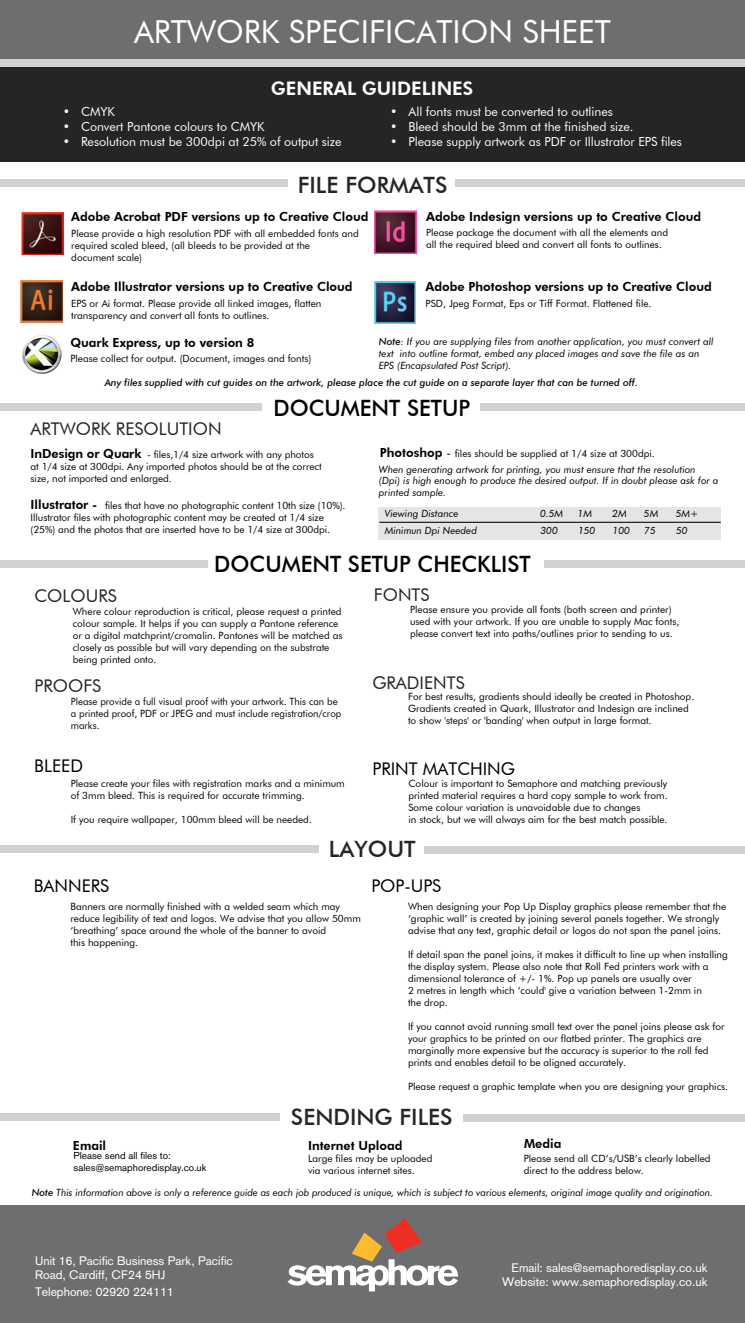
<style>
.page{position:relative;width:745px;height:1323px;background:#fff}
.page>*{position:absolute;margin:0;border:0;box-sizing:border-box;transform-origin:0 0}
.t1{font:31.75px "Futura BT";color:#fff}
.t2{font:500 22.5px "Futura BT";color:#000}
.t3{font:500 22.5px "Futura BT";color:#272425}
.t4{font:800 18.75px "Futura BT";letter-spacing:-.005em;color:#fff}
.t5{font:17.5px "Futura BT";color:#272425}
.t6{font:17.5px "Futura BT";color:#000}
.t7{font:800 12.5px "Futura BT";color:#000}
.t8{font:12.5px "Futura BT";letter-spacing:-.005em;color:#fff}
.t9{font:12.12px/14.1px "Akzidenz Grotesk";color:#fff}
.t10{font:10px/12px "Futura BT";color:#000}
.t11{font:italic 10px/12px "Futura BT";color:#000}
.t12{font:italic 500 10px "Futura BT";color:#000}
.t13{font:10px/12px "Akzidenz Grotesk BE";color:#000}
.s1{font-weight:500}
.s2{font-weight:800;font-size:12.5px}
.s3{font-size:12.5px}
</style>
<div class="page">
<div style="left:378px;top:507px;width:342px;height:32px;background:#e5e5e6"></div>
<div style="left:0;top:0;width:744px;height:59px;background:#6d6e70"></div>
<div style="left:0;top:1205px;width:744px;height:117px;background:#6d6e70"></div>
<div style="left:0;top:403px;width:261px;height:8px;background:#cfd1d2"></div>
<div style="left:480px;top:403px;width:264px;height:8px;background:#cfd1d2"></div>
<div style="left:0;top:179px;width:287px;height:8px;background:#cfd1d2"></div>
<div style="left:455px;top:179px;width:289px;height:8px;background:#cfd1d2"></div>
<div style="left:0;top:59px;width:744px;height:8px;background:#cfd1d2"></div>
<div style="left:0;top:1113px;width:279px;height:7px;background:#cfd1d2"></div>
<div style="left:463px;top:1113px;width:281px;height:8px;background:#cfd1d2"></div>
<div style="left:0;top:845px;width:318px;height:8px;background:#cfd1d2"></div>
<div style="left:424px;top:846px;width:320px;height:7px;background:#cfd1d2"></div>
<hr style="left:379px;top:521px;width:341px;height:2px;background:#272425">
<div style="left:0;top:559px;width:207px;height:8px;background:#cfd1d2"></div>
<div style="left:544px;top:559px;width:200px;height:8px;background:#cfd1d2"></div>
<svg style="left:287px;top:1218px;width:170px;height:73px"></svg>
<img style="left:22px;top:335px;width:40px;height:39px">
<div style="left:0;top:67px;width:744px;height:94px;background:#272425"></div>
<img style="left:21px;top:213px;width:42px;height:42px">
<img style="left:21px;top:280px;width:42px;height:42px">
<img style="left:374px;top:210px;width:42px;height:43px">
<img style="left:374px;top:281px;width:41px;height:42px">
<h1 class="t1" style="left:134px;top:12px;width:478px">ARTWORK SPECIFICATION SHEET</h1>
<h3 class="t4" style="left:271px;top:76px;width:204px">GENERAL GUIDELINES</h3>
<p class="t8" style="left:63px;top:104px;width:54px">• CMYK</p>
<p class="t8" style="left:63px;top:119px;width:203px">• Convert Pantone colours to CMYK</p>
<p class="t8" style="left:63px;top:134px;width:280px">• Resolution must be 300dpi at 25% of output size</p>
<p class="t8" style="left:390px;top:104px;width:224px">• All fonts must be converted to outlines</p>
<p class="t8" style="left:390px;top:119px;width:244px">• Bleed should be 3mm at the finished size.</p>
<p class="t8" style="left:390px;top:134px;width:293px">• Please supply artwork as PDF or Illustrator EPS files</p>
<h2 class="t3" style="left:297px;top:171px;width:151px">FILE FORMATS</h2>
<p class="t7" style="left:71px;top:209px;width:298px">Adobe Acrobat PDF versions up to Creative Cloud</p>
<p class="t10" style="left:71px;top:227px;width:289px">Please provide a high resolution PDF with all embedded fonts and required scaled bleed, (all bleeds to be provided at the<br>document scale)</p>
<p class="t7" style="left:71px;top:279px;width:283px">Adobe Illustrator versions up to Creative Cloud</p>
<p class="t10" style="left:71px;top:297px;width:251px">EPS or Ai format. Please provide all linked images, flatten transparency and convert all fonts to outlines.</p>
<p class="t7" style="left:426px;top:208px;width:276px">Adobe Indesign versions up to Creative Cloud</p>
<p class="t10" style="left:426px;top:227px;width:243px">Please package the document with all the elements and all the required bleed and convert all fonts to outlines.</p>
<p class="t7" style="left:425px;top:279px;width:287px">Adobe Photoshop versions up to Creative Cloud</p>
<p class="t10" style="left:425px;top:297px;width:227px">PSD, Jpeg Format, Eps or Tiff Format. Flattened file.</p>
<p class="t7" style="left:70px;top:334px;width:185px">Quark Express, up to version 8</p>
<p class="t10" style="left:70px;top:352px;width:242px">Please collect for output. (Document, images and fonts)</p>
<p class="t12" style="left:105px;top:376px;width:534px">Any files supplied with cut guides on the artwork, please place the cut guide on a separate layer that can be turned off.</p>
<p class="t11" style="left:378px;top:335px;width:336px"><span class="s1">Note</span>: If you are supplying files from another application, you must convert all text into outline format, embed any placed images and save the file as an<br>EPS (Encapsulated Post Script).</p>
<h3 class="t5" style="left:31px;top:418px;width:192px">ARTWORK RESOLUTION</h3>
<h2 class="t2" style="left:273px;top:394px;width:198px">DOCUMENT SETUP</h2>
<p class="t10" style="left:31px;top:448px;width:292px"><span class="s2">InDesign or Quark</span> - files,1/4 size artwork with any photos at 1/4 size at 300dpi. Any imported photos should be at the correct size, not imported and enlarged.</p>
<p class="t10" style="left:31px;top:499px;width:316px"><span class="s2">Illustrator -</span> files that have no photographic content 10th size (10%).<br>Illustrator files with photographic content may be created at 1/4 size (25%) and the photos that are inserted have to be 1/4 size at 300dpi.</p>
<p class="t10" style="left:380px;top:447px;width:276px"><span class="s2">Photoshop</span> <span class="s3">-</span> files should be supplied at 1/4 size at 300dpi.</p>
<p class="t11" style="left:379px;top:464px;width:341px;line-height:11.2px">When generating artwork for printing, you must ensure that the resolution (Dpi) is high enough to produce the desired output. If in doubt please ask for a printed sample.</p>
<p class="t11" style="left:384px;top:507px;width:75px">Viewing Distance</p>
<p class="t11" style="left:539px;top:507px;width:25px">0.5M</p>
<p class="t11" style="left:577px;top:507px;width:16px">1M</p>
<p class="t11" style="left:611px;top:507px;width:16px">2M</p>
<p class="t11" style="left:643px;top:507px;width:16px">5M</p>
<p class="t11" style="left:675px;top:507px;width:24px">5M+</p>
<p class="t11" style="left:384px;top:524px;width:94px">Minimun Dpi Needed</p>
<p class="t11" style="left:540px;top:524px;width:19px">300</p>
<p class="t11" style="left:577px;top:524px;width:19px">150</p>
<p class="t11" style="left:612px;top:524px;width:19px">100</p>
<p class="t11" style="left:644px;top:524px;width:13px">75</p>
<p class="t11" style="left:675px;top:524px;width:13px">50</p>
<h3 class="t5" style="left:35px;top:585px;width:84px">COLOURS</h3>
<h2 class="t2" style="left:214px;top:550px;width:318px">DOCUMENT SETUP CHECKLIST</h2>
<h3 class="t5" style="left:374px;top:584px;width:57px">FONTS</h3>
<p class="t10" style="left:73px;top:605px;width:271px">Where colour reproduction is critical, please request a printed colour sample. It helps if you can supply a Pantone reference or a digital matchprint/cromalin. Pantones will be matched as closely as possible but will vary depending on the substrate being printed onto.</p>
<p class="t10" style="left:410px;top:603px;width:270px">Please ensure you provide all fonts (both screen and printer) used with your artwork. If you are unable to supply Mac fonts, please convert text into paths/outlines prior to sending to us.</p>
<h3 class="t5" style="left:35px;top:675px;width:68px">PROOFS</h3>
<p class="t10" style="left:71px;top:695px;width:272px">Please provide a full visual proof with your artwork. This can be a printed proof, PDF or JPEG and must include registration/crop marks.</p>
<h3 class="t5" style="left:372px;top:672px;width:94px">GRADIENTS</h3>
<p class="t10" style="left:408px;top:690px;width:287px">For best results, gradients should ideally be created in Photoshop.<br>Gradients created in Quark, Illustrator and Indesign are inclined to show 'steps' or 'banding' when output in large format.</p>
<h3 class="t6" style="left:34px;top:755px;width:50px">BLEED</h3>
<h3 class="t6" style="left:372px;top:758px;width:144px">PRINT MATCHING</h3>
<p class="t10" style="left:71px;top:777px;width:275px">Please create your files with registration marks and a minimum of 3mm bleed. This is required for accurate trimming.</p>
<p class="t10" style="left:71px;top:813px;width:242px">If you require wallpaper, 100mm bleed will be needed.</p>
<p class="t10" style="left:408px;top:777px;width:260px">Colour is important to Semaphore and matching previously printed material requires a hard copy sample to work from.<br>Some colour variation is unavoidable due to changes<br>in stock, but we will always aim for the best match possible.</p>
<h3 class="t6" style="left:34px;top:875px;width:77px">BANNERS</h3>
<h2 class="t3" style="left:329px;top:835px;width:88px">LAYOUT</h2>
<h3 class="t6" style="left:371px;top:874px;width:71px">POP-UPS</h3>
<p class="t10" style="left:70px;top:900px;width:292px">Banners are normally finished with a welded seam which may reduce legibility of text and logos. We advise that you allow 50mm ‘breathing’ space around the whole of the banner to avoid<br>this happening.</p>
<p class="t10" style="left:408px;top:900px;width:319px">When designing your Pop Up Display graphics please remember that the ‘graphic wall’ is created by joining several panels together. We strongly advise that any text, graphic detail or logos do not span the panel joins.</p>
<p class="t10" style="left:408px;top:948px;width:321px">If detail span the panel joins, it makes it difficult to line up when installing the display system. Please also note that Roll Fed printers work with a dimensional tolerance of +/- 1%. Pop up panels are usually over<br>2 metres in length which ‘could' give a variation between 1-2mm in<br>the drop.</p>
<p class="t10" style="left:408px;top:1020px;width:318px">If you cannot avoid running small text over the panel joins please ask for your graphics to be printed on our flatbed printer. The graphics are marginally more expensive but the accuracy is superior to the roll fed prints and enables detail to be aligned accurately.</p>
<p class="t10" style="left:408px;top:1080px;width:321px">Please request a graphic template when you are designing your graphics.</p>
<p class="t7" style="left:73px;top:1137px;width:35px">Email</p>
<p class="t13" style="left:74px;top:1149px;width:134px">Please send all files to: sales@semaphoredisplay.co.uk</p>
<h2 class="t3" style="left:291px;top:1103px;width:163px">SENDING FILES</h2>
<p class="t7" style="left:308px;top:1137px;width:96px">Internet Upload</p>
<p class="t10" style="left:308px;top:1152px;width:126px">Large files may be uploaded via various internet sites.</p>
<p class="t7" style="left:524px;top:1135px;width:39px">Media</p>
<p class="t10" style="left:523px;top:1152px;width:188px">Please send all CD’s/USB’s clearly labelled direct to the address below.</p>
<p class="t11" style="left:32px;top:1186px;width:682px"><span class="s1">Note</span> This information above is only a reference guide as each job produced is unique, which is subject to various elements, original image quality and origination.</p>
<p class="t9" style="left:35px;top:1253px;width:199px">Unit 16, Pacific Business Park, Pacific<br>Road, Cardiff, CF24 5HJ</p>
<p class="t9" style="left:35px;top:1284px;width:140px">Telephone: 02920 224111</p>
<p class="t9" style="left:502px;top:1260px;width:207px;text-align:right">Email: sales@semaphoredisplay.co.uk<br>Website: www.semaphoredisplay.co.uk</p>
</div>
